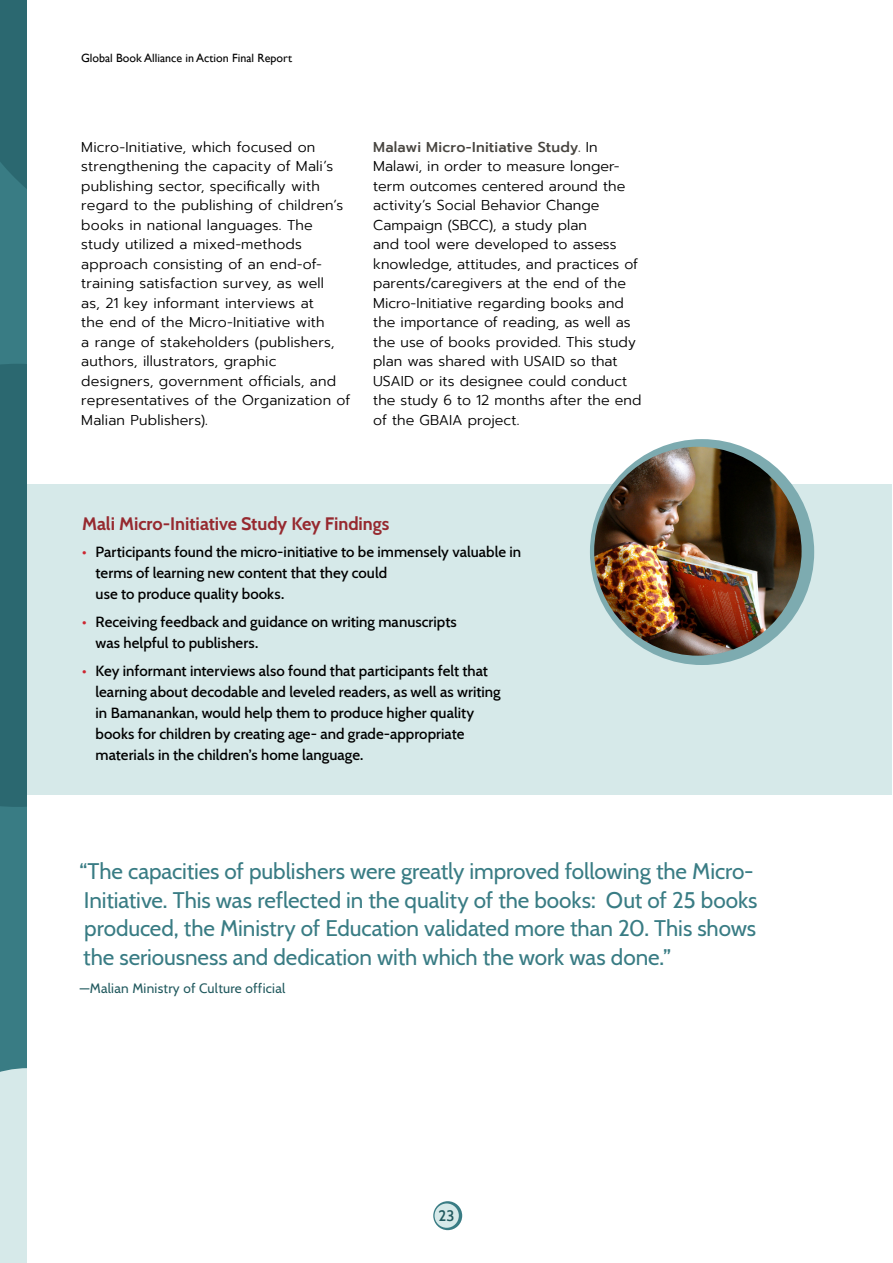
<style>
.page{position:relative;width:893px;height:1263px;background:#fff}
.page>*{position:absolute;margin:0;border:0;box-sizing:border-box;transform-origin:0 0}
.quote{font:22.5px/28.5px "Cabin";letter-spacing:-.005em;color:#397c84}
.sidebar_heading{font:700 18px "Cabin";color:#96292f}
.t1{font:500 15px/21px "Cabin";letter-spacing:.005em;color:#000}
.t2{font:600 14.85px "Cabin";color:#21595e}
.t3{font:300 14.25px/19.5px "Prompt";letter-spacing:.005em;color:#000}
.credit_line{font:13.5px "Cabin";letter-spacing:.02em;color:#21595e}
.t4{font:12px "Gill Sans";color:#000}
.s1{font-weight:500;color:#47443f}
.s2{font-weight:600;color:#cc2731}
</style>
<div class="page">
<svg style="left:433px;top:1201px;width:29px;height:29px"></svg>
<div style="left:435px;top:1203px;width:24px;height:25px;background:#d6e9e9;border-radius:50%"></div>
<svg style="left:0;top:0;width:27px;height:1263px;background:#4a8289"></svg>
<div style="left:27px;top:484px;width:864px;height:311px;background:#d6e9e9"></div>
<div style="left:590px;top:439px;width:224px;height:226px;background:#7dabb0;border-radius:50%"></div>
<img style="left:594px;top:447px;width:208px;height:209px">
<p class="t4" style="left:81px;top:51px;width:213px">Global Book Alliance in Action Final Report</p>
<p class="t3" style="left:81px;top:137px;width:271px">Micro-Initiative, which focused on strengthening the capacity of Mali’s publishing sector, specifically with regard to the publishing of children’s books in national languages. The study utilized a mixed-methods approach consisting of an end-of&shy;training satisfaction survey, as well<br>as, 21 key informant interviews at<br>the end of the Micro-Initiative with<br>a range of stakeholders (publishers, authors, illustrators, graphic designers, government officials, and representatives of the Organization of Malian Publishers).</p>
<p class="t3" style="left:373px;top:137px;width:270px"><span class="s1">Malawi Micro-Initiative Study.</span> In Malawi, in order to measure longer&shy;term outcomes centered around the activity’s Social Behavior Change Campaign (SBCC), a study plan<br>and tool were developed to assess knowledge, attitudes, and practices of parents/caregivers at the end of the Micro-Initiative regarding books and the importance of reading, as well as the use of books provided. This study plan was shared with USAID so that USAID or its designee could conduct the study 6 to 12 months after the end of the GBAIA project.</p>
<p class="sidebar_heading" style="left:82px;top:509px;width:309px">Mali Micro-Initiative Study Key Findings</p>
<p class="t1" style="left:96px;top:541px;width:427px;text-indent:-14px"><span class="s2">•</span> Participants found the micro-initiative to be immensely valuable in terms of learning new content that they could<br>use to produce quality books.</p>
<p class="t1" style="left:96px;top:610px;width:363px;text-indent:-14px"><span class="s2">•</span> Receiving feedback and guidance on writing manuscripts was helpful to publishers.</p>
<p class="t1" style="left:96px;top:659px;width:407px;text-indent:-14px"><span class="s2">•</span> Key informant interviews also found that participants felt that learning about decodable and leveled readers, as well as writing in Bamanankan, would help them to produce higher quality books for children by creating age- and grade-appropriate materials in the children’s home language.</p>
<p class="quote" style="left:79px;top:855px;width:680px">“The capacities of publishers were greatly improved following the Micro-Initiative. This was reflected in the quality of the books: Out of 25 books produced, the Ministry of Education validated more than 20. This shows the seriousness and dedication with which the work was done.”</p>
<p class="credit_line" style="left:80px;top:978px;width:207px">—Malian Ministry of Culture official</p>
<p class="t2" style="left:439px;top:1203px;width:17px">23</p>
</div>
